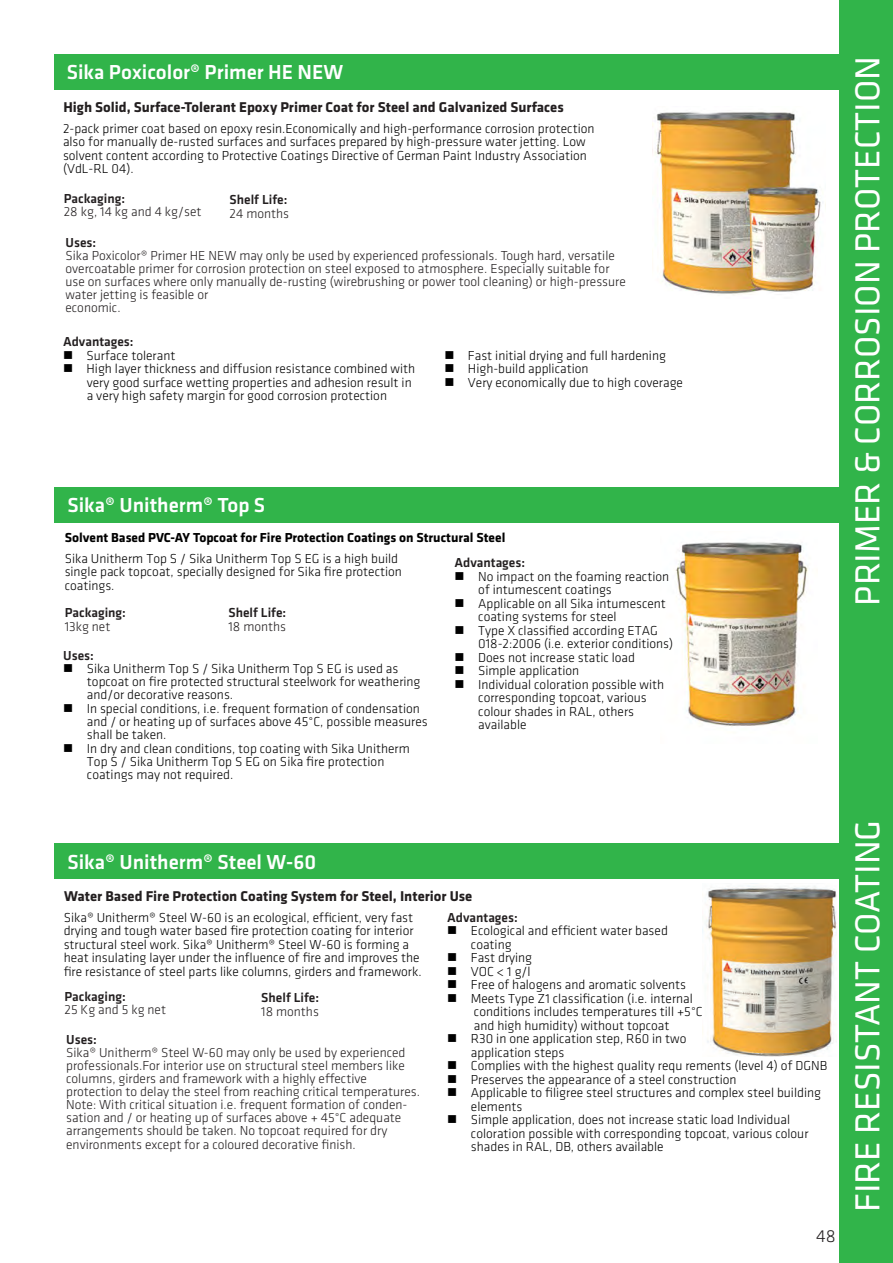
<style>
.page{position:relative;width:893px;height:1263px;background:#fff}
.page>*{position:absolute;margin:0;border:0;box-sizing:border-box;transform-origin:0 0}
.t1{font:36px "Klavika";color:#fff}
.SI_Klavica_HL2{font:500 21px "Klavika";color:#fff}
.t2{font:300 18px "Klavika";color:#231f20}
.t3{font:700 14.7px "Klavika";color:#231f20}
.t4{font:300 13.5px/13.5px "Klavika";color:#000}
.t5{font:300 13.5px/13px "Klavika";color:#231f20}
.t6{font:500 13.5px "Klavika";color:#231f20}
.t7{font:700 13.5px "Klavika";color:#000}
.t8{font:300 13.5px "Klavika";color:#231f20}
</style>
<div class="page">
<div style="left:839px;top:0;width:54px;height:1263px;background:#31b44a"></div>
<div style="left:55px;top:844px;width:785px;height:35px;background:#31b44a"></div>
<img style="left:706px;top:883px;width:130px;height:173px">
<div style="left:54px;top:54px;width:785px;height:35px;background:#31b44a"></div>
<img style="left:652px;top:112px;width:169px;height:183px">
<div style="left:55px;top:487px;width:785px;height:35px;background:#31b44a"></div>
<img style="left:675px;top:542px;width:133px;height:185px">
<p class="SI_Klavica_HL2" style="left:67px;top:58px;width:278px">Sika Poxicolor® Primer HE NEW</p>
<p class="t3" style="left:63px;top:96px;width:502px">High Solid, Surface-Tolerant Epoxy Primer Coat for Steel and Galvanized Surfaces</p>
<p class="t4" style="left:63px;top:122px;width:533px">2-pack primer coat based on epoxy resin.Economically and high-performance corrosion protection also for manually de-rusted surfaces and surfaces prepared by high-pressure water jetting. Low solvent content according to Protective Coatings Directive of German Paint Industry Association</p>
<p class="t4" style="left:63px;top:162px;width:72px">(VdL-RL 04).</p>
<p class="t6" style="left:64px;top:189px;width:63px">Packaging:</p>
<p class="t8" style="left:64px;top:205px;width:139px">28 kg, 14 kg and 4 kg/set</p>
<p class="t6" style="left:230px;top:191px;width:59px">Shelf Life:</p>
<p class="t8" style="left:230px;top:206px;width:61px">24 months</p>
<p class="t6" style="left:65px;top:233px;width:32px">Uses:</p>
<p class="t5" style="left:65px;top:249px;width:562px">Sika Poxicolor® Primer HE NEW may only be used by experienced professionals. Tough hard, versatile overcoatable primer for corrosion protection on steel exposed to atmosphere. Especially suitable for use on surfaces where only manually de-rusting (wirebrushing or power tool cleaning) or high-pressure water jetting is feasible or</p>
<p class="t5" style="left:65px;top:301px;width:57px">economic.</p>
<p class="t6" style="left:63px;top:333px;width:72px">Advantages:</p>
<p class="t4" style="left:63px;top:349px;width:114px">■ Surface tolerant</p>
<p class="t4" style="left:87px;top:362px;width:330px;text-indent:-24px">■ High layer thickness and diffusion resistance combined with very good surface wetting properties and adhesion result in a very high safety margin for good corrosion protection</p>
<p class="t4" style="left:444px;top:349px;width:223px">■ Fast initial drying and full hardening</p>
<p class="t4" style="left:444px;top:362px;width:146px">■ High-build application</p>
<p class="t4" style="left:444px;top:376px;width:240px">■ Very economically due to high coverage</p>
<p class="SI_Klavica_HL2" style="left:67px;top:491px;width:199px">Sika® Unitherm® Top S</p>
<p class="t7" style="left:65px;top:528px;width:442px">Solvent Based PVC-AY Topcoat for Fire Protection Coatings on Structural Steel</p>
<p class="t4" style="left:65px;top:551px;width:335px">Sika Unitherm Top S / Sika Unitherm Top S EG is a high build</p>
<p class="t4" style="left:65px;top:565px;width:339px">single pack topcoat, specially designed for Sika fire protection</p>
<p class="t4" style="left:65px;top:578px;width:51px">coatings.</p>
<p class="t6" style="left:65px;top:604px;width:63px">Packaging:</p>
<p class="t8" style="left:65px;top:619px;width:47px">13kg net</p>
<p class="t6" style="left:228px;top:604px;width:59px">Shelf Life:</p>
<p class="t8" style="left:228px;top:619px;width:59px">18 months</p>
<p class="t6" style="left:63px;top:646px;width:32px">Uses:</p>
<p class="t4" style="left:87px;top:662px;width:335px;line-height:13px;text-indent:-24px">■ Sika Unitherm Top S / Sika Unitherm Top S EG is used as topcoat on fire protected structural steelwork for weathering and/or decorative reasons.</p>
<p class="t4" style="left:87px;top:702px;width:342px;line-height:13px;text-indent:-24px">■ In special conditions, i.e. frequent formation of condensation and / or heating up of surfaces above 45°C, possible measures shall be taken.</p>
<p class="t4" style="left:63px;top:742px;width:348px;line-height:13px;text-align:center">■ In dry and clean conditions, top coating with Sika Unitherm<br>Top S / Sika Unitherm Top S EG on Sika fire protection</p>
<p class="t4" style="left:87px;top:768px;width:148px">coatings may not required.</p>
<p class="t6" style="left:454px;top:554px;width:72px">Advantages:</p>
<p class="t4" style="left:454px;top:570px;width:216px">■ No impact on the foaming reaction</p>
<p class="t4" style="left:478px;top:583px;width:135px">of intumescent coatings</p>
<p class="t4" style="left:454px;top:597px;width:213px">■ Applicable on all Sika intumescent</p>
<p class="t4" style="left:478px;top:610px;width:140px">coating systems for steel</p>
<p class="t4" style="left:454px;top:624px;width:205px">■ Type X classified according ETAG</p>
<p class="t4" style="left:478px;top:637px;width:196px">018-2:2006 (i.e. exterior conditions)</p>
<p class="t4" style="left:454px;top:651px;width:182px">■ Does not increase static load</p>
<p class="t4" style="left:454px;top:664px;width:126px">■ Simple application</p>
<p class="t4" style="left:454px;top:678px;width:211px">■ Individual coloration possible with</p>
<p class="t4" style="left:478px;top:691px;width:170px">corresponding topcoat, various colour shades in RAL, others</p>
<p class="t4" style="left:478px;top:718px;width:50px">available</p>
<p class="SI_Klavica_HL2" style="left:67px;top:848px;width:250px">Sika® Unitherm® Steel W-60</p>
<p class="t3" style="left:64px;top:885px;width:410px">Water Based Fire Protection Coating System for Steel, Interior Use</p>
<p class="t4" style="left:64px;top:911px;width:351px;text-align:justify">Sika® Unitherm® Steel W-60 is an ecological, efficient, very fast drying and tough water based fire protection coating for interior structural steel work. Sika® Unitherm® Steel W-60 is forming a</p>
<p class="t4" style="left:64px;top:951px;width:357px">heat insulating layer under the influence of fire and improves the</p>
<p class="t4" style="left:64px;top:965px;width:360px">fire resistance of steel parts like columns, girders and framework.</p>
<p class="t6" style="left:447px;top:908px;width:72px">Advantages:</p>
<p class="t4" style="left:471px;top:924px;width:198px;text-indent:-24px">■ Ecological and efficient water based coating</p>
<p class="t4" style="left:447px;top:951px;width:87px">■ Fast drying</p>
<p class="t4" style="left:447px;top:964px;width:85px">■ VOC &lt; 1 g/l</p>
<p class="t4" style="left:447px;top:978px;width:240px">■ Free of halogens and aromatic solvents</p>
<p class="t4" style="left:474px;top:991px;width:230px;text-indent:-27px">■ Meets Type Z1 classification (i.e. internal conditions includes temperatures till +5°C and high humidity) without topcoat</p>
<p class="t4" style="left:471px;top:1032px;width:217px;text-indent:-24px">■ R30 in one application step, R60 in two application steps</p>
<p class="t4" style="left:447px;top:1059px;width:382px">■ Complies with the highest quality requ rements (level 4) of DGNB</p>
<p class="t4" style="left:447px;top:1072px;width:291px">■ Preserves the appearance of a steel construction</p>
<p class="t4" style="left:471px;top:1086px;width:352px;text-indent:-24px">■ Applicable to filigree steel structures and complex steel building elements</p>
<p class="t4" style="left:447px;top:1113px;width:344px">■ Simple application, does not increase static load Individual</p>
<p class="t4" style="left:471px;top:1126px;width:339px">coloration possible with corresponding topcoat, various colour shades in RAL, DB, others available</p>
<p class="t6" style="left:64px;top:987px;width:63px">Packaging:</p>
<p class="t8" style="left:64px;top:1003px;width:103px">25 Kg and 5 kg net</p>
<p class="t6" style="left:261px;top:988px;width:59px">Shelf Life:</p>
<p class="t8" style="left:261px;top:1004px;width:59px">18 months</p>
<p class="t6" style="left:66px;top:1030px;width:32px">Uses:</p>
<p class="t5" style="left:66px;top:1046px;width:341px;text-align:justify">Sika® Unitherm® Steel W-60 may only be used by experienced professionals.For interior use on structural steel members like columns, girders and framework with a highly effective</p>
<p class="t5" style="left:66px;top:1085px;width:355px">protection to delay the steel from reaching critical temperatures.<br>Note: With critical situation i.e. frequent formation of conden&shy;sation and / or heating up of surfaces above + 45°C adequate arrangements should be taken. No topcoat required for dry environments except for a coloured decorative finish.</p>
<h3 class="t2" style="left:816px;top:1226px;width:21px">48</h3>
<p class="t1" style="left:844px;top:605px;width:551px;rotate:-90deg">PRIMER &amp; CORROSION PROTECTION</p>
<p class="t1" style="left:844px;top:1212px;width:394px;rotate:-90deg">FIRE RESISTANT COATING</p>
</div>
